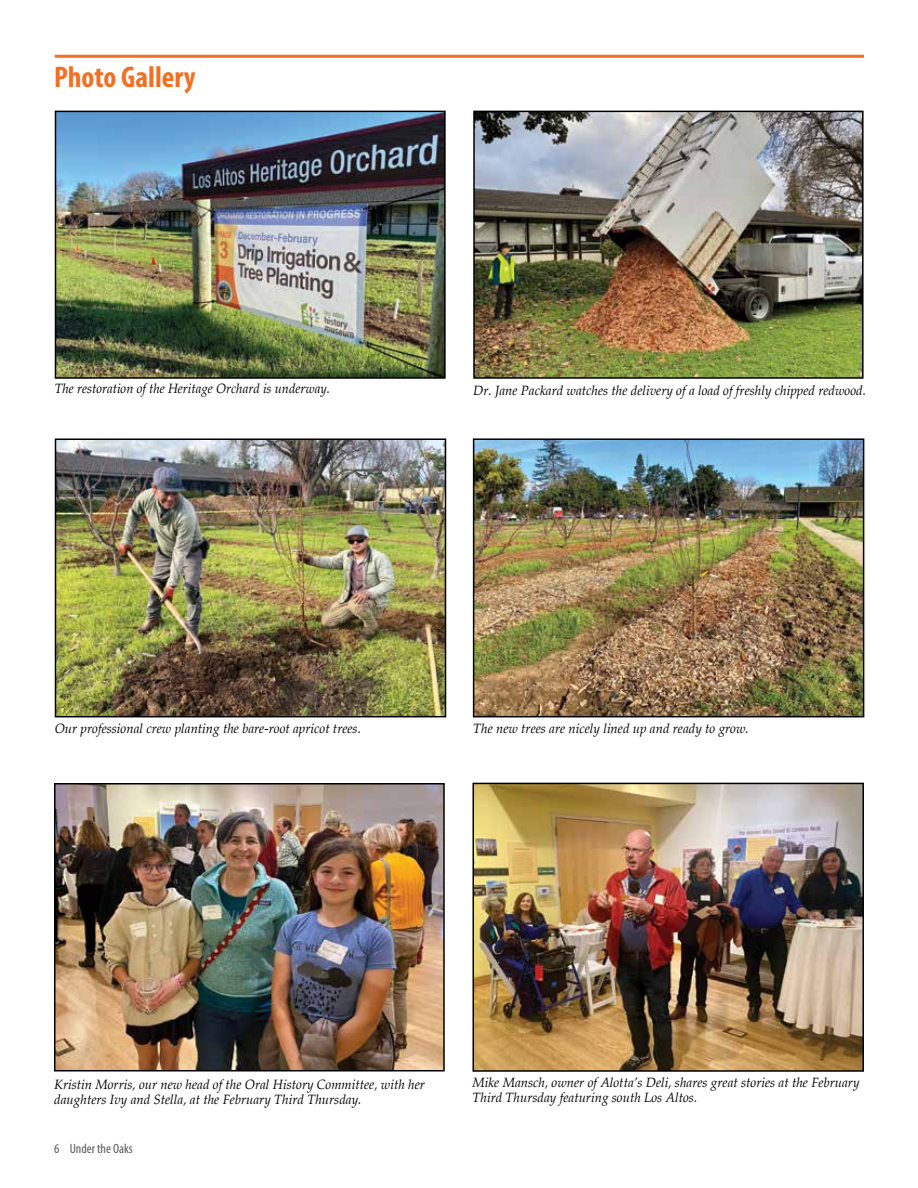
<style>
.page{position:relative;width:918px;height:1188px;background:#fff}
.page>*{position:absolute;margin:0;border:0;box-sizing:border-box;transform-origin:0 0}
.t1{font:700 condensed 30px "Myriad Pro";color:#f36f21}
.t2{font:italic 13.5px/15px "Palatino";color:#000}
.t3{font:italic 13.5px "Palatino";color:#000;scale:.95 1}
.t4{font:condensed 13.5px "Myriad Pro";color:#58595b}
</style>
<div class="page">
<img style="left:476px;top:114px;width:385px;height:262px">
<div style="left:473px;top:111px;width:391px;height:268px;border:2px solid #000"></div>
<img style="left:476px;top:441px;width:385px;height:273px">
<div style="left:473px;top:438px;width:391px;height:279px;border:2px solid #000"></div>
<img style="left:58px;top:114px;width:385px;height:262px">
<div style="left:55px;top:111px;width:391px;height:268px;border:2px solid #000"></div>
<img style="left:57px;top:786px;width:385px;height:282px">
<div style="left:54px;top:783px;width:391px;height:288px;border:2px solid #000"></div>
<img style="left:475px;top:786px;width:386px;height:283px">
<div style="left:472px;top:783px;width:392px;height:289px;border:2px solid #000"></div>
<hr style="left:55px;top:55px;width:809px;height:3px;background:#f36f21">
<img style="left:58px;top:441px;width:385px;height:273px">
<div style="left:55px;top:438px;width:391px;height:279px;border:2px solid #000"></div>
<h1 class="t1" style="left:54px;top:58px;width:143px">Photo Gallery</h1>
<p class="t3" style="left:55px;top:377px;width:291px">The restoration of the Heritage Orchard is underway.</p>
<p class="t2" style="left:473px;top:382px;width:394px">Dr. Jane Packard watches the delivery of a load of freshly chipped redwood.</p>
<p class="t2" style="left:55px;top:721px;width:308px">Our professional crew planting the bare-root apricot trees.</p>
<p class="t2" style="left:473px;top:721px;width:277px">The new trees are nicely lined up and ready to grow.</p>
<p class="t2" style="left:54px;top:1077px;width:372px">Kristin Morris, our new head of the Oral History Committee, with her daughters Ivy and Stella, at the February Third Thursday.</p>
<p class="t2" style="left:472px;top:1075px;width:389px">Mike Mansch, owner of Alotta’s Deli, shares great stories at the February<br>Third Thursday featuring south Los Altos.</p>
<p class="t4" style="left:54px;top:1141px;width:80px">6 Under the Oaks</p>
</div>
